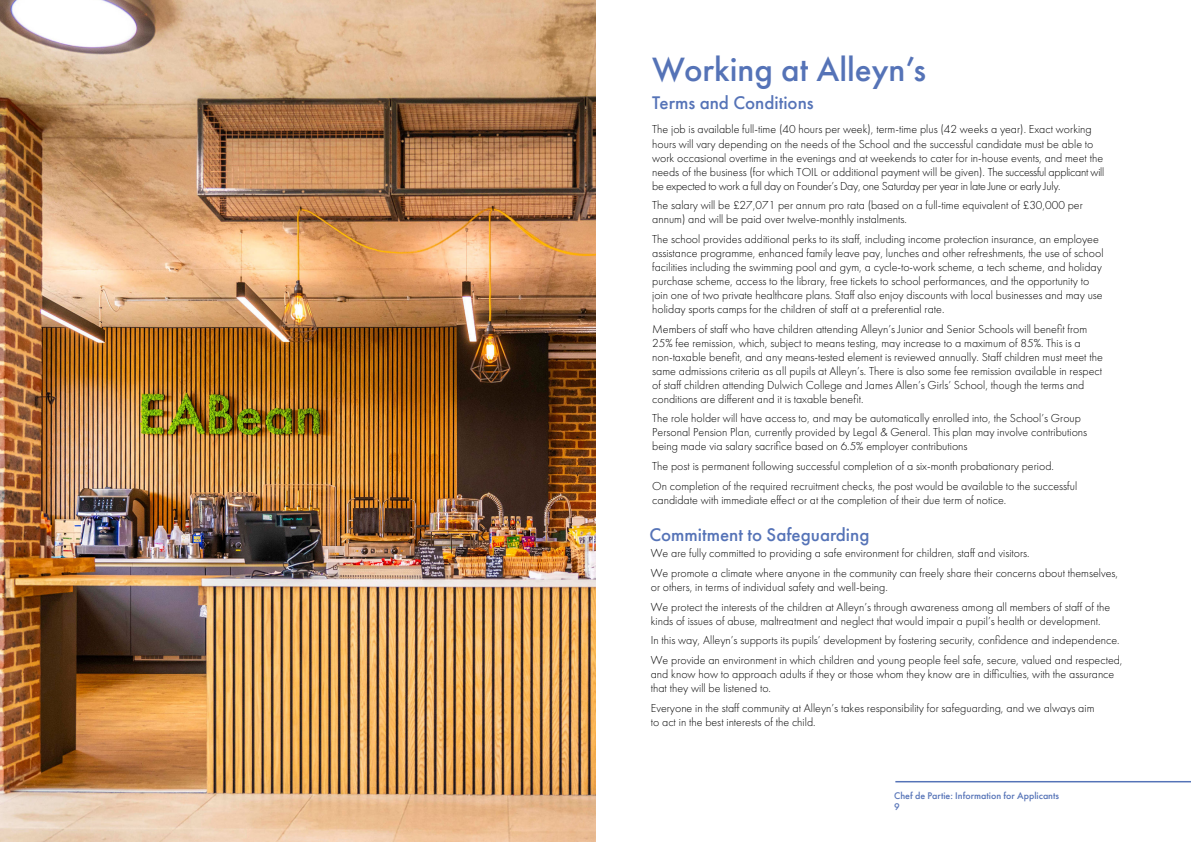
<style>
.page{position:relative;width:1191px;height:842px;background:#fff}
.page>*{position:absolute;margin:0;border:0;box-sizing:border-box;transform-origin:0 0}
.t1{font:500 35px "Futura PT";color:#5573b7}
.t2{font:500 19px "Futura PT";color:#5573b7}
.Body_Copy{font:300 12px/14px "Futura PT";color:#000}
.t3{font:500 10px/11.4px "Futura PT";color:#5573b7}
</style>
<div class="page">
<img style="left:0;top:0;width:595px;height:842px">
<hr style="left:895px;top:781px;width:296px;height:1px;background:#5573b7">
<p class="t1" style="left:652px;top:48px;width:275px">Working at Alleyn’s</p>
<p class="t2" style="left:652px;top:91px;width:163px">Terms and Conditions</p>
<p class="Body_Copy" style="left:652px;top:123px;width:453px">The job is available full-time (40 hours per week), term-time plus (42 weeks a year). Exact working hours will vary depending on the needs of the School and the successful candidate must be able to work occasional overtime in the evenings and at weekends to cater for in-house events, and meet the needs of the business (for which TOIL or additional payment will be given). The successful applicant will be expected to work a full day on Founder’s Day, one Saturday per year in late June or early July.</p>
<p class="Body_Copy" style="left:652px;top:198px;width:432px">The salary will be £27,071 per annum pro rata (based on a full-time equivalent of £30,000 per annum) and will be paid over twelve-monthly instalments.</p>
<p class="Body_Copy" style="left:652px;top:232px;width:453px">The school provides additional perks to its staff, including income protection insurance, an employee assistance programme, enhanced family leave pay, lunches and other refreshments, the use of school facilities including the swimming pool and gym, a cycle-to-work scheme, a tech scheme, and holiday purchase scheme, access to the library, free tickets to school performances, and the opportunity to join one of two private healthcare plans. Staff also enjoy discounts with local businesses and may use holiday sports camps for the children of staff at a preferential rate.</p>
<p class="Body_Copy" style="left:652px;top:322px;width:452px">Members of staff who have children attending Alleyn’s Junior and Senior Schools will benefit from 25% fee remission, which, subject to means testing, may increase to a maximum of 85%. This is a non-taxable benefit, and any means-tested element is reviewed annually. Staff children must meet the same admissions criteria as all pupils at Alleyn’s. There is also some fee remission available in respect of staff children attending Dulwich College and James Allen’s Girls’ School, though the terms and conditions are different and it is taxable benefit.</p>
<p class="Body_Copy" style="left:652px;top:411px;width:436px">The role holder will have access to, and may be automatically enrolled into, the School’s Group<br>Personal Pension Plan, currently provided by Legal &amp; General. This plan may involve contributions being made via salary sacrifice based on 6.5% employer contributions</p>
<p class="Body_Copy" style="left:652px;top:459px;width:403px">The post is permanent following successful completion of a six-month probationary period.</p>
<p class="Body_Copy" style="left:652px;top:479px;width:426px">On completion of the required recruitment checks, the post would be available to the successful candidate with immediate effect or at the completion of their due term of notice.</p>
<p class="t2" style="left:649px;top:523px;width:221px">Commitment to Safeguarding</p>
<p class="Body_Copy" style="left:651px;top:546px;width:380px">We are fully committed to providing a safe environment for children, staff and visitors.</p>
<p class="Body_Copy" style="left:651px;top:566px;width:469px">We promote a climate where anyone in the community can freely share their concerns about themselves, or others, in terms of individual safety and well-being.</p>
<p class="Body_Copy" style="left:651px;top:600px;width:461px">We protect the interests of the children at Alleyn’s through awareness among all members of staff of the kinds of issues of abuse, maltreatment and neglect that would impair a pupil’s health or development.</p>
<p class="Body_Copy" style="left:651px;top:633px;width:470px">In this way, Alleyn’s supports its pupils’ development by fostering security, confidence and independence.</p>
<p class="Body_Copy" style="left:651px;top:653px;width:473px">We provide an environment in which children and young people feel safe, secure, valued and respected, and know how to approach adults if they or those whom they know are in difficulties, with the assurance that they will be listened to.</p>
<p class="Body_Copy" style="left:651px;top:701px;width:445px">Everyone in the staff community at Alleyn’s takes responsibility for safeguarding, and we always aim to act in the best interests of the child.</p>
<p class="t3" style="left:894px;top:790px;width:166px">Chef de Partie: Information for Applicants<br>9</p>
</div>
